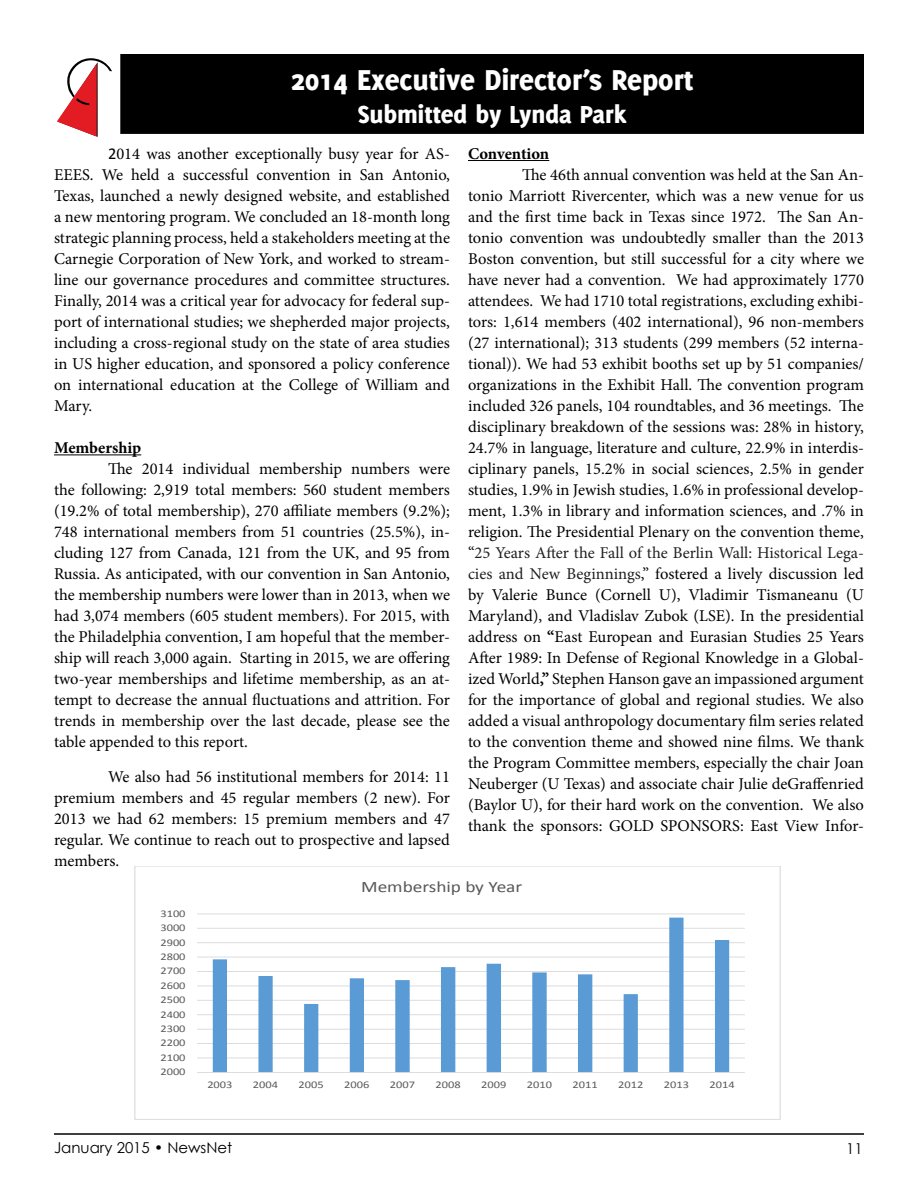
<style>
.page{position:relative;width:918px;height:1188px;background:#fff}
.page>*{position:absolute;margin:0;border:0;box-sizing:border-box;transform-origin:0 0}
.t1{font:800 31.5px "Delicious";color:#fff}
.t2{font:800 27px "Delicious";color:#fff}
.t3{font:16.5px/21px "Minion Pro";color:#000;text-align:justify}
.t4{font:700 16.5px "Minion Pro";color:#000}
.t5{font:15.9px "Calibri";color:#595959;scale:1.21 1}
.t6{font:15px "Century Gothic";color:#000}
.t7{font:10.2px "Calibri";color:#595959;scale:1.21 1}
.s1{font-family:"Calibri"}
.s2{color:#202020}
.s3{font-weight:700}
</style>
<div class="page">
<hr style="left:54px;top:1133px;width:810px;height:2px;background:#000">
<div style="left:121px;top:55px;width:742px;height:78px;background:#000"></div>
<div style="left:120px;top:54px;width:744px;height:80px;border:2px solid #000"></div>
<hr style="left:197px;top:1058px;width:548px;height:1px;background:#d9d9d9">
<hr style="left:197px;top:1043px;width:548px;height:1px;background:#d9d9d9">
<hr style="left:197px;top:1029px;width:548px;height:1px;background:#d9d9d9">
<hr style="left:197px;top:1014px;width:548px;height:1px;background:#d9d9d9">
<hr style="left:197px;top:1000px;width:548px;height:1px;background:#d9d9d9">
<hr style="left:197px;top:986px;width:548px;height:1px;background:#d9d9d9">
<hr style="left:197px;top:971px;width:548px;height:1px;background:#d9d9d9">
<hr style="left:197px;top:957px;width:548px;height:1px;background:#d9d9d9">
<hr style="left:197px;top:942px;width:548px;height:1px;background:#d9d9d9">
<hr style="left:197px;top:928px;width:548px;height:1px;background:#d9d9d9">
<hr style="left:197px;top:913px;width:548px;height:1px;background:#d9d9d9">
<svg style="left:213px;top:918px;width:516px;height:154px"></svg>
<hr style="left:197px;top:1072px;width:548px;height:1px;background:#d9d9d9">
<div style="left:134px;top:866px;width:647px;height:254px;border:1px solid #d9d9d9"></div>
<hr style="left:54px;top:454px;width:87px;height:1px;background:#000">
<hr style="left:468px;top:160px;width:81px;height:1px;background:#000">
<svg style="left:57px;top:58px;width:55px;height:79px"></svg>
<h1 class="t1" style="left:291px;top:62px;width:404px">2014 Executive Director’s Report</h1>
<h2 class="t2" style="left:358px;top:98px;width:270px">Submitted by Lynda Park</h2>
<p class="t3" style="left:54px;top:144px;width:398px;text-indent:54px"><span class="s1">2</span>014 was another exceptionally busy year for AS-EEES. We held a successful convention in San Antonio, Texas, launched a newly designed website, and established a new mentoring program. We concluded an 18-month long strategic planning process, held a stakeholders meeting at the Carnegie Corporation of New York, and worked to stream&shy;line our governance procedures and committee structures.<br>Finally, 2014 was a critical year for advocacy for federal sup&shy;port of international studies; we shepherded major projects, including a cross-regional study on the state of area studies in US higher education, and sponsored a policy conference on international education at the College of William and Mary.</p>
<p class="t4" style="left:54px;top:436px;width:89px">Membership</p>
<p class="t3" style="left:54px;top:459px;width:398px;text-indent:54px">The 2014 individual membership numbers were the following: 2,919 total members: 560 student members (19.2% of total membership), 270 affiliate members (9.2%); 748 international members from 51 countries (25.5%), in&shy;cluding 127 from Canada, 121 from the UK, and 95 from Russia. As anticipated, with our convention in San Antonio, the membership numbers were lower than in 2013, when we had 3,074 members (605 student members). For 2015, with the Philadelphia convention, I am hopeful that the member&shy;ship will reach 3,000 again. Starting in 2015, we are offering two-year memberships and lifetime membership, as an at&shy;tempt to decrease the annual fluctuations and attrition. For trends in membership over the last decade, please see the table appended to this report.</p>
<p class="t3" style="left:54px;top:766px;width:398px;text-indent:54px">We also had 56 institutional members for 2014: 11 premium members and 45 regular members (2 new). For 2013 we had 62 members: 15 premium members and 47 regular. We continue to reach out to prospective and lapsed members.</p>
<p class="t4" style="left:468px;top:142px;width:83px">Convention</p>
<p class="t3" style="left:468px;top:164px;width:398px;text-indent:54px">The 46th annual convention was held at the San An&shy;tonio Marriott Rivercenter, which was a new venue for us and the first time back in Texas since 1972. The San An&shy;tonio convention was undoubtedly smaller than the 2013<br>Boston convention, but still successful for a city where we have never had a convention. We had approximately 1770 attendees. We had 1710 total registrations, excluding exhibi&shy;tors: 1,614 members (402 international), 96 non-members (27 international); 313 students (299 members (52 interna&shy;tional)). We had 53 exhibit booths set up by 51 companies/ organizations in the Exhibit Hall. The convention program included 326 panels, 104 roundtables, and 36 meetings. The disciplinary breakdown of the sessions was: 28% in history, 24.7% in language, literature and culture, 22.9% in interdis&shy;ciplinary panels, 15.2% in social sciences, 2.5% in gender studies, 1.9% in Jewish studies, 1.6% in professional develop&shy;ment, 1.3% in library and information sciences, and .7% in religion. The Presidential Plenary on the convention theme, “<span class="s2">25 Years After the Fall of the Berlin Wall: Historical Lega&shy;cies and New Beginnings</span>,” fostered a lively discussion led by Valerie Bunce (Cornell U), Vladimir Tismaneanu (U Maryland), and Vladislav Zubok (LSE). In the presidential address on <span class="s3">“</span>East European and Eurasian Studies 25 Years After 1989: In Defense of Regional Knowledge in a Global&shy;ized World<span class="s3">,”</span> Stephen Hanson gave an impassioned argument for the importance of global and regional studies. We also added a visual anthropology documentary film series related to the convention theme and showed nine films. We thank the Program Committee members, especially the chair Joan Neuberger (U Texas) and associate chair Julie deGraffenried (Baylor U), for their hard work on the convention. We also thank the sponsors: GOLD SPONSORS: East View Infor-</p>
<p class="t7" style="left:160px;top:906px;width:22px">3100</p>
<p class="t7" style="left:160px;top:921px;width:22px">3000</p>
<p class="t7" style="left:160px;top:935px;width:22px">2900</p>
<p class="t7" style="left:160px;top:949px;width:22px">2800</p>
<p class="t7" style="left:160px;top:964px;width:22px">2700</p>
<p class="t7" style="left:160px;top:978px;width:22px">2600</p>
<p class="t7" style="left:160px;top:993px;width:22px">2500</p>
<p class="t7" style="left:160px;top:1007px;width:22px">2400</p>
<p class="t7" style="left:160px;top:1022px;width:22px">2300</p>
<p class="t7" style="left:160px;top:1036px;width:22px">2200</p>
<p class="t7" style="left:160px;top:1050px;width:22px">2100</p>
<p class="t7" style="left:160px;top:1065px;width:22px">2000</p>
<p class="t5" style="left:361px;top:875px;width:135px">Membership by Year</p>
<p class="t7" style="left:207px;top:1078px;width:22px">2003</p>
<p class="t7" style="left:253px;top:1078px;width:22px">2004</p>
<p class="t7" style="left:299px;top:1078px;width:22px">2005</p>
<p class="t7" style="left:344px;top:1078px;width:22px">2006</p>
<p class="t7" style="left:390px;top:1078px;width:22px">2007</p>
<p class="t7" style="left:436px;top:1078px;width:22px">2008</p>
<p class="t7" style="left:481px;top:1078px;width:22px">2009</p>
<p class="t7" style="left:527px;top:1078px;width:22px">2010</p>
<p class="t7" style="left:573px;top:1078px;width:22px">2011</p>
<p class="t7" style="left:618px;top:1078px;width:22px">2012</p>
<p class="t7" style="left:664px;top:1078px;width:22px">2013</p>
<p class="t7" style="left:710px;top:1078px;width:22px">2014</p>
<p class="t6" style="left:54px;top:1137px;width:180px">January 2015 • NewsNet</p>
<p class="t6" style="left:846px;top:1138px;width:18px">11</p>
</div>
